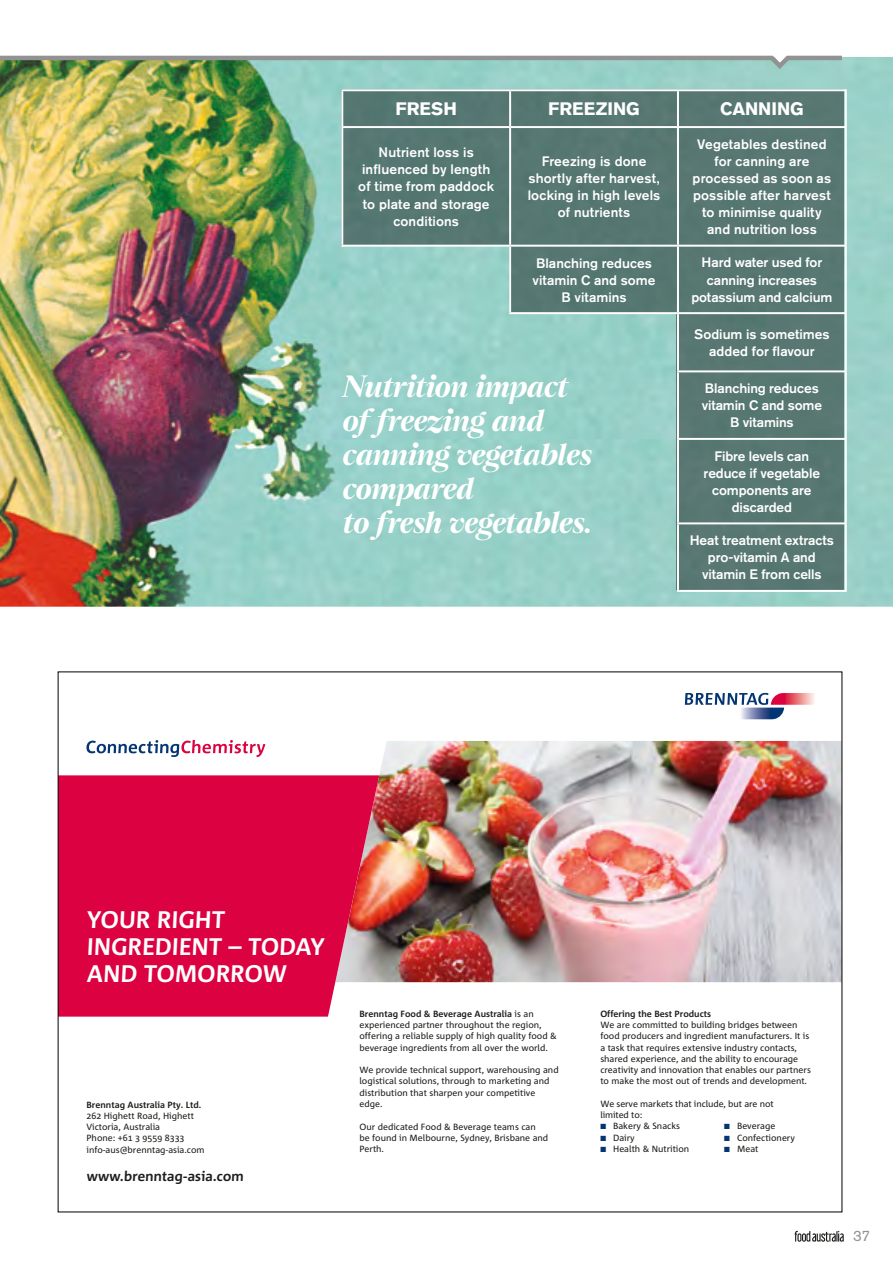
<style>
.page{position:relative;width:893px;height:1263px;background:#fff}
.page>*{position:absolute;margin:0;border:0;box-sizing:border-box;transform-origin:0 0}
.t1{font:italic 700 28.65px/33.9px "Nantes";letter-spacing:-.015em;color:#fff}
.t2{font:700 24px/27px "Corpid E1 s";color:#fff}
.t3{font:900 17.85px "Akzidenz Grotesk";letter-spacing:-.005em;color:#fff}
.t4{font:700 13.8px "Corpid E1 s";color:#1d1d1b}
.t5{font:500 13.65px/17.1px "Akzidenz Grotesk Std";letter-spacing:.005em;color:#fff;text-align:center}
.t6{font:9px/11.2px "Corpid E1 s";color:#1d1d1b}
.t7{font:700 9px "Corpid E1 s";color:#1d1d1b}
.s1{font-weight:700}
.s2{color:#033572}
</style>
<div class="page">
<img style="left:0;top:57px;width:893px;height:550px">
<img style="left:379px;top:741px;width:461px;height:241px">
<svg style="left:60px;top:775px;width:319px;height:242px;background:#db0f48"></svg>
<svg style="left:685px;top:693px;width:129px;height:26px"></svg>
<svg style="left:86px;top:740px;width:179px;height:17px"></svg>
<svg style="left:795px;top:1230px;width:49px;height:12px"></svg>
<div style="left:341px;top:89px;width:503px;height:157px;background:#577772"></div>
<div style="left:509px;top:246px;width:335px;height:67px;background:#577771"></div>
<div style="left:676px;top:313px;width:168px;height:276px;background:#587772"></div>
<hr style="left:341px;top:89px;width:169px;height:2px;background:#fff">
<hr style="left:341px;top:91px;width:2px;height:35px;background:#fff">
<hr style="left:510px;top:89px;width:168px;height:2px;background:#fff">
<hr style="left:509px;top:91px;width:2px;height:35px;background:#fff">
<hr style="left:678px;top:89px;width:169px;height:2px;background:#fff">
<hr style="left:677px;top:91px;width:2px;height:35px;background:#fff">
<hr style="left:845px;top:91px;width:2px;height:35px;background:#fff">
<hr style="left:341px;top:126px;width:169px;height:2px;background:#fff">
<hr style="left:341px;top:128px;width:2px;height:117px;background:#fff">
<hr style="left:510px;top:126px;width:168px;height:2px;background:#fff">
<hr style="left:509px;top:128px;width:2px;height:117px;background:#fff">
<hr style="left:678px;top:126px;width:169px;height:2px;background:#fff">
<hr style="left:677px;top:128px;width:2px;height:117px;background:#fff">
<hr style="left:845px;top:128px;width:2px;height:117px;background:#fff">
<hr style="left:341px;top:245px;width:169px;height:2px;background:#fff">
<hr style="left:510px;top:245px;width:168px;height:2px;background:#fff">
<hr style="left:509px;top:247px;width:2px;height:65px;background:#fff">
<hr style="left:678px;top:245px;width:169px;height:2px;background:#fff">
<hr style="left:677px;top:247px;width:2px;height:65px;background:#fff">
<hr style="left:845px;top:247px;width:2px;height:65px;background:#fff">
<hr style="left:509px;top:312px;width:169px;height:2px;background:#fff">
<hr style="left:678px;top:312px;width:169px;height:2px;background:#fff">
<hr style="left:677px;top:314px;width:2px;height:56px;background:#fff">
<hr style="left:845px;top:314px;width:2px;height:56px;background:#fff">
<hr style="left:677px;top:370px;width:170px;height:2px;background:#fff">
<hr style="left:677px;top:372px;width:2px;height:66px;background:#fff">
<hr style="left:845px;top:372px;width:2px;height:66px;background:#fff">
<hr style="left:677px;top:438px;width:170px;height:2px;background:#fff">
<hr style="left:677px;top:440px;width:2px;height:82px;background:#fff">
<hr style="left:845px;top:440px;width:2px;height:82px;background:#fff">
<hr style="left:677px;top:522px;width:170px;height:2px;background:#fff">
<hr style="left:677px;top:524px;width:2px;height:66px;background:#fff">
<hr style="left:845px;top:524px;width:2px;height:66px;background:#fff">
<hr style="left:677px;top:590px;width:170px;height:2px;background:#fff">
<svg style="left:0;top:55px;width:846px;height:17px;background:#90b29f"></svg>
<h3 class="t3" style="left:395px;top:98px;width:63px">FRESH</h3>
<h3 class="t3" style="left:548px;top:98px;width:93px">FREEZING</h3>
<h3 class="t3" style="left:720px;top:98px;width:85px">CANNING</h3>
<h3 class="t5" style="left:358px;top:144px;width:137px">Nutrient loss is influenced by length of time from paddock to plate and storage conditions</h3>
<h3 class="t5" style="left:528px;top:152px;width:134px">Freezing is done shortly after harvest, locking in high levels of nutrients</h3>
<h3 class="t5" style="left:693px;top:135px;width:140px">Vegetables destined for canning are processed as soon as possible after harvest to minimise quality and nutrition loss</h3>
<h3 class="t5" style="left:533px;top:254px;width:124px">Blanching reduces vitamin C and some<br>B vitamins</h3>
<h3 class="t5" style="left:691px;top:254px;width:143px">Hard water used for canning increases potassium and calcium</h3>
<h3 class="t5" style="left:694px;top:325px;width:137px">Sodium is sometimes added for flavour</h3>
<h3 class="t5" style="left:702px;top:380px;width:122px">Blanching reduces vitamin C and some<br>B vitamins</h3>
<h3 class="t5" style="left:704px;top:447px;width:118px">Fibre levels can reduce if vegetable components are discarded</h3>
<h3 class="t5" style="left:690px;top:532px;width:146px">Heat treatment extracts pro-vitamin A and vitamin E from cells</h3>
<h1 class="t1" style="left:343px;top:370px;width:251px">Nutrition impact of freezing and canning vegetables compared<br>to fresh vegetables.</h1>
<h2 class="t2" style="left:86px;top:905px;width:241px">YOUR RIGHT<br>INGREDIENT – TODAY<br>AND TOMORROW</h2>
<p class="t7" style="left:86px;top:1099px;width:116px">Brenntag Australia Pty. Ltd.</p>
<p class="t6" style="left:86px;top:1110px;width:120px">262 Highett Road, Highett<br>Victoria, Australia<br>Phone: +61 3 9559 8333 info-aus@brenntag-asia.com</p>
<h3 class="t4" style="left:86px;top:1167px;width:160px">www.brenntag-asia.com</h3>
<p class="t6" style="left:359px;top:1008px;width:199px"><span class="s1">Brenntag Food &amp; Beverage Australia</span> is an experienced partner throughout the region, offering a reliable supply of high quality food &amp; beverage ingredients from all over the world.</p>
<p class="t6" style="left:359px;top:1064px;width:201px">We provide technical support, warehousing and logistical solutions, through to marketing and distribution that sharpen your competitive edge.</p>
<p class="t6" style="left:359px;top:1120px;width:190px">Our dedicated Food &amp; Beverage teams can<br>be found in Melbourne, Sydney, Brisbane and<br>Perth.</p>
<p class="t7" style="left:600px;top:1008px;width:112px">Offering the Best Products</p>
<p class="t6" style="left:600px;top:1019px;width:212px">We are committed to building bridges between food producers and ingredient manufacturers. It is a task that requires extensive industry contacts, shared experience, and the ability to encourage creativity and innovation that enables our partners to make the most out of trends and development.</p>
<p class="t6" style="left:600px;top:1098px;width:175px">We serve markets that include, but are not limited to:</p>
<p class="t6" style="left:600px;top:1120px;width:81px"><span class="s2">■</span> Bakery &amp; Snacks</p>
<p class="t6" style="left:600px;top:1131px;width:36px"><span class="s2">■</span> Dairy</p>
<p class="t6" style="left:600px;top:1143px;width:90px"><span class="s2">■</span> Health &amp; Nutrition</p>
<p class="t6" style="left:724px;top:1120px;width:53px"><span class="s2">■</span> Beverage</p>
<p class="t6" style="left:724px;top:1131px;width:72px"><span class="s2">■</span> Confectionery</p>
<p class="t6" style="left:724px;top:1143px;width:36px"><span class="s2">■</span> Meat</p>
</div>
